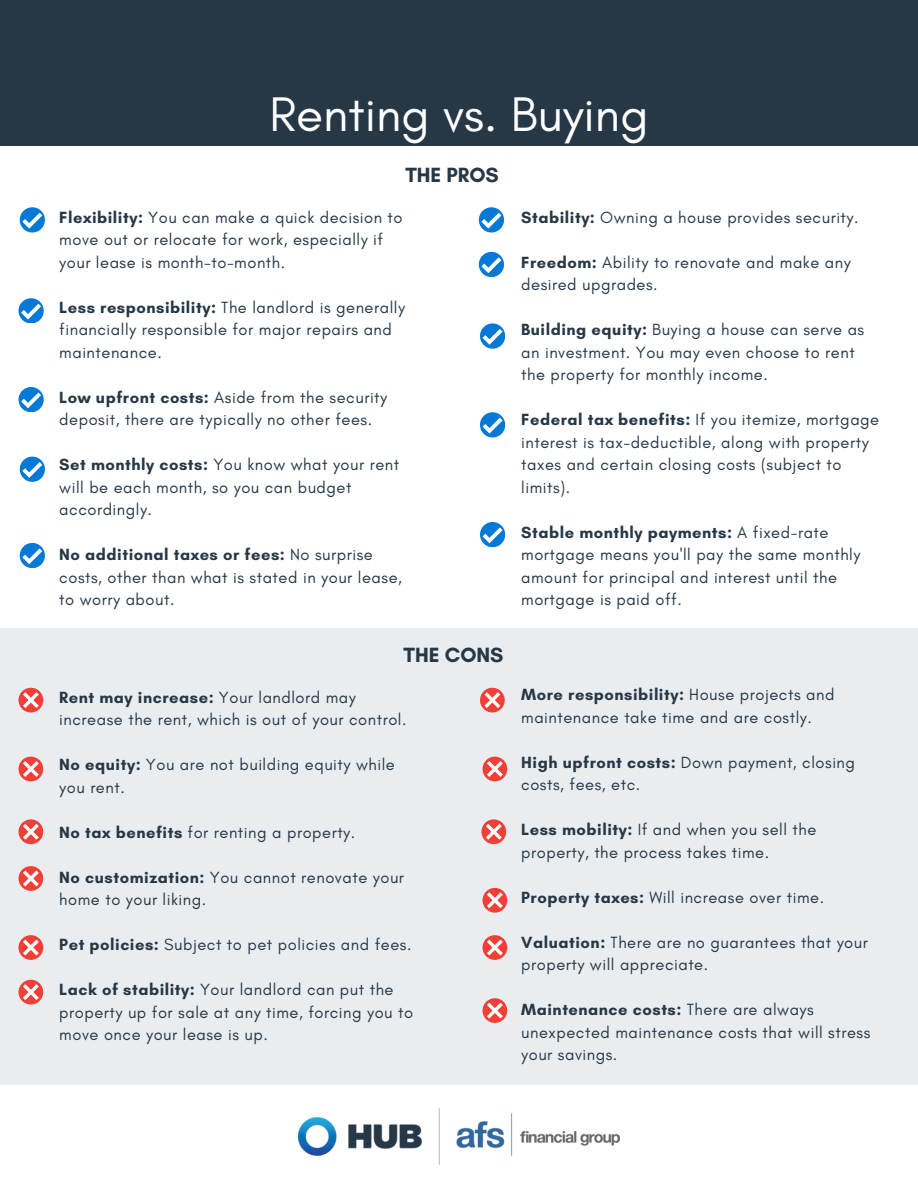
<style>
.page{position:relative;width:918px;height:1188px;background:#fff}
.page>*{position:absolute;margin:0;border:0;box-sizing:border-box;transform-origin:0 0}
.t1{font:49.5px "Glacial Indifference";color:#fff}
.t2{font:700 21px "Glacial Indifference";color:#263746}
.t3{font:16.5px/22.5px "Glacial Indifference";letter-spacing:.03em;color:#263746}
.s1{font-weight:700}
</style>
<div class="page">
<div style="left:0;top:628px;width:918px;height:457px;background:#eaedef"></div>
<svg style="left:20px;top:207px;width:24px;height:25px"></svg>
<svg style="left:19px;top:387px;width:24px;height:25px"></svg>
<svg style="left:20px;top:457px;width:24px;height:24px"></svg>
<svg style="left:19px;top:298px;width:24px;height:25px"></svg>
<svg style="left:20px;top:543px;width:24px;height:25px"></svg>
<svg style="left:19px;top:935px;width:24px;height:25px"></svg>
<svg style="left:19px;top:819px;width:24px;height:25px"></svg>
<svg style="left:19px;top:866px;width:24px;height:25px"></svg>
<svg style="left:19px;top:980px;width:24px;height:24px"></svg>
<svg style="left:19px;top:688px;width:24px;height:25px"></svg>
<svg style="left:19px;top:757px;width:24px;height:24px"></svg>
<svg style="left:479px;top:207px;width:25px;height:25px"></svg>
<svg style="left:480px;top:323px;width:25px;height:25px"></svg>
<svg style="left:480px;top:412px;width:25px;height:25px"></svg>
<svg style="left:479px;top:252px;width:25px;height:25px"></svg>
<svg style="left:480px;top:522px;width:25px;height:25px"></svg>
<svg style="left:483px;top:935px;width:24px;height:25px"></svg>
<svg style="left:481px;top:819px;width:25px;height:25px"></svg>
<svg style="left:483px;top:888px;width:24px;height:25px"></svg>
<svg style="left:483px;top:998px;width:24px;height:25px"></svg>
<svg style="left:480px;top:688px;width:25px;height:25px"></svg>
<svg style="left:483px;top:757px;width:24px;height:24px"></svg>
<img style="left:298px;top:1109px;width:322px;height:56px">
<div style="left:0;top:0;width:918px;height:146px;background:#263746"></div>
<p class="t1" style="left:269px;top:84px;width:381px">Renting vs. Buying</p>
<h2 class="t2" style="left:405px;top:162px;width:95px">THE PROS</h2>
<h1 class="t3" style="left:59px;top:205px;width:345px"><span class="s1">Flexibility:</span> You can make a quick decision to move out or relocate for work, especially if your lease is month-to-month.</h1>
<h2 class="t3" style="left:59px;top:295px;width:347px"><span class="s1">Less responsibility:</span> The landlord is generally financially responsible for major repairs and maintenance.</h2>
<p class="t3" style="left:59px;top:385px;width:329px"><span class="s1">Low upfront costs:</span> Aside from the security deposit, there are typically no other fees.</p>
<p class="t3" style="left:59px;top:453px;width:341px"><span class="s1">Set monthly costs:</span> You know what your rent will be each month, so you can budget accordingly.</p>
<p class="t3" style="left:59px;top:543px;width:344px"><span class="s1">No additional taxes or fees:</span> No surprise costs, other than what is stated in your lease, to worry about.</p>
<p class="t2" style="left:404px;top:642px;width:101px">THE CONS</p>
<p class="t3" style="left:59px;top:686px;width:349px"><span class="s1">Rent may increase:</span> Your landlord may increase the rent, which is out of your control.</p>
<p class="t3" style="left:59px;top:753px;width:337px"><span class="s1">No equity:</span> You are not building equity while you rent.</p>
<p class="t3" style="left:59px;top:821px;width:297px"><span class="s1">No tax benefits</span> for renting a property.</p>
<p class="t3" style="left:59px;top:866px;width:346px"><span class="s1">No customization:</span> You cannot renovate your home to your liking.</p>
<p class="t3" style="left:59px;top:933px;width:354px"><span class="s1">Pet policies:</span> Subject to pet policies and fees.</p>
<p class="t3" style="left:59px;top:978px;width:355px"><span class="s1">Lack of stability:</span> Your landlord can put the property up for sale at any time, forcing you to move once your lease is up.</p>
<p class="t3" style="left:521px;top:205px;width:339px"><span class="s1">Stability:</span> Owning a house provides security.</p>
<p class="t3" style="left:521px;top:250px;width:331px"><span class="s1">Freedom:</span> Ability to renovate and make any desired upgrades.</p>
<p class="t3" style="left:521px;top:318px;width:345px"><span class="s1">Building equity:</span> Buying a house can serve as an investment. You may even choose to rent the property for monthly income.</p>
<p class="t3" style="left:521px;top:408px;width:360px"><span class="s1">Federal tax benefits:</span> If you itemize, mortgage interest is tax-deductible, along with property taxes and certain closing costs (subject to limits).</p>
<p class="t3" style="left:521px;top:520px;width:341px"><span class="s1">Stable monthly payments:</span> A fixed-rate mortgage means you'll pay the same monthly amount for principal and interest until the mortgage is paid off.</p>
<p class="t3" style="left:521px;top:683px;width:315px"><span class="s1">More responsibility:</span> House projects and maintenance take time and are costly.</p>
<p class="t3" style="left:521px;top:751px;width:335px"><span class="s1">High upfront costs:</span> Down payment, closing costs, fees, etc.</p>
<p class="t3" style="left:521px;top:818px;width:297px"><span class="s1">Less mobility:</span> If and when you sell the property, the process takes time.</p>
<p class="t3" style="left:521px;top:886px;width:304px"><span class="s1">Property taxes:</span> Will increase over time.</p>
<p class="t3" style="left:521px;top:931px;width:348px"><span class="s1">Valuation:</span> There are no guarantees that your property will appreciate.</p>
<p class="t3" style="left:521px;top:998px;width:351px"><span class="s1">Maintenance costs:</span> There are always unexpected maintenance costs that will stress your savings.</p>
</div>
